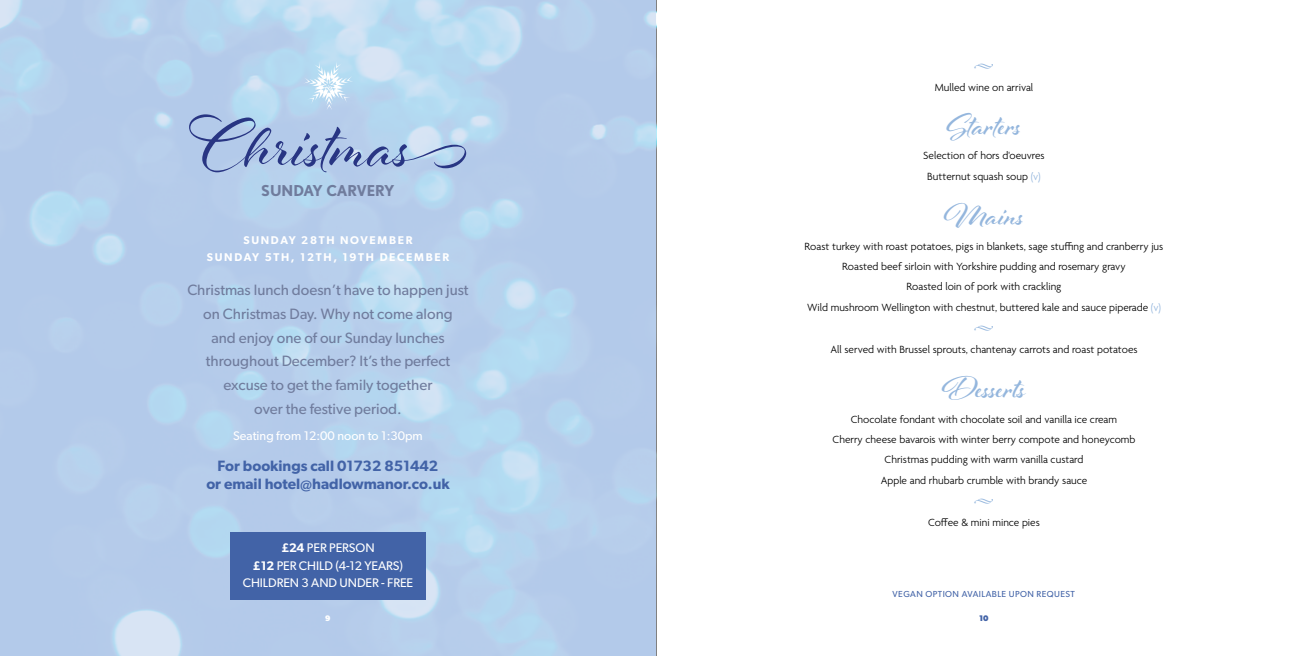
<style>
.page{position:relative;width:1312px;height:656px;background:#fff}
.page>*{position:absolute;margin:0;border:0;box-sizing:border-box;transform-origin:0 0}
.t1{font:72.5px "Al Fresco";color:#283583}
.t2{font:700 32.5px "Al Fresco";letter-spacing:.02em;color:#94b6dd}
.t3{font:700 32.5px "Al Fresco";color:#94b6dd}
.t4{font:15px/23.8px "Gibson";color:#707c9d;text-align:center}
.t5{font:600 15px/17.5px "Gibson";color:#4263a7;text-align:center}
.t6{font:700 15px "Nobel";letter-spacing:-.01em;color:#707c9d}
.t7{font:12.5px/17.5px "Gibson";letter-spacing:-.005em;color:#fff;text-align:center}
.t8{font:12.5px "Minion Pro";color:#94b6dd}
.t9{font:300 11.25px/20.4px "Agenda";color:#000;text-align:center}
.t10{font:600 11.25px/16.2px "Gibson";letter-spacing:.15em;color:#fff;text-align:center}
.t11{font:8.75px "Gibson";letter-spacing:.05em;color:#4263a7}
.t12{font:700 8.12px "Gibson";color:#4263a7}
.t13{font:700 8.12px "Gibson";color:#fff}
.s1{font-weight:600}
.s2{color:#94b6dd}
</style>
<div class="page">
<img style="left:0;top:0;width:656px;height:656px">
<div style="left:230px;top:531px;width:195px;height:68px;background:#4263a7"></div>
<svg style="left:303px;top:61px;width:50px;height:49px;background:#c3dff2"></svg>
<h1 class="t1" style="left:189px;top:97px;width:279px">Christmas</h1>
<h3 class="t6" style="left:261px;top:182px;width:135px">SUNDAY CARVERY</h3>
<p class="t10" style="left:207px;top:232px;width:244px">SUNDAY 28TH NOVEMBER<br>SUNDAY 5TH, 12TH, 19TH DECEMBER</p>
<h3 class="t4" style="left:187px;top:278px;width:283px">Christmas lunch doesn’t have to happen just on Christmas Day. Why not come along<br>and enjoy one of our Sunday lunches throughout December? It’s the perfect excuse to get the family together<br>over the festive period.</h3>
<p class="t7" style="left:233px;top:426px;width:191px">Seating from 12:00 noon to 1:30pm</p>
<h3 class="t5" style="left:206px;top:457px;width:245px">For bookings call 01732 851442<br>or email hotel@hadlowmanor.co.uk</h3>
<p class="t7" style="left:243px;top:539px;width:172px"><span class="s1">£24</span> PER PERSON<br><span class="s1">£12</span> PER CHILD (4-12 YEARS)<br>CHILDREN 3 AND UNDER - FREE</p>
<p class="t13" style="left:325px;top:613px;width:7px">9</p>
<p class="t8" style="left:973px;top:57px;width:22px">•</p>
<p class="t9" style="left:934px;top:78px;width:100px">Mulled wine on arrival</p>
<h2 class="t3" style="left:946px;top:103px;width:76px">Starters</h2>
<p class="t9" style="left:923px;top:146px;width:123px">Selection of hors d'oeuvres<br>Butternut squash soup <span class="s2">(v)</span></p>
<h2 class="t2" style="left:943px;top:193px;width:81px">Mains</h2>
<p class="t9" style="left:804px;top:236px;width:360px">Roast turkey with roast potatoes, pigs in blankets, sage stuffing and cranberry jus Roasted beef sirloin with Yorkshire pudding and rosemary gravy<br>Roasted loin of pork with crackling<br>Wild mushroom Wellington with chestnut, buttered kale and sauce piperade <span class="s2">(v)</span></p>
<p class="t8" style="left:973px;top:318px;width:22px">•</p>
<p class="t9" style="left:830px;top:340px;width:308px">All served with Brussel sprouts, chantenay carrots and roast potatoes</p>
<h2 class="t2" style="left:941px;top:367px;width:86px">Desserts</h2>
<p class="t9" style="left:832px;top:409px;width:304px">Chocolate fondant with chocolate soil and vanilla ice cream<br>Cherry cheese bavarois with winter berry compote and honeycomb Christmas pudding with warm vanilla custard<br>Apple and rhubarb crumble with brandy sauce</p>
<p class="t8" style="left:973px;top:491px;width:22px">•</p>
<p class="t9" style="left:927px;top:513px;width:113px">Coffee &amp; mini mince pies</p>
<p class="t11" style="left:892px;top:589px;width:184px">VEGAN OPTION AVAILABLE UPON REQUEST</p>
<p class="t12" style="left:979px;top:613px;width:11px">10</p>
</div>
